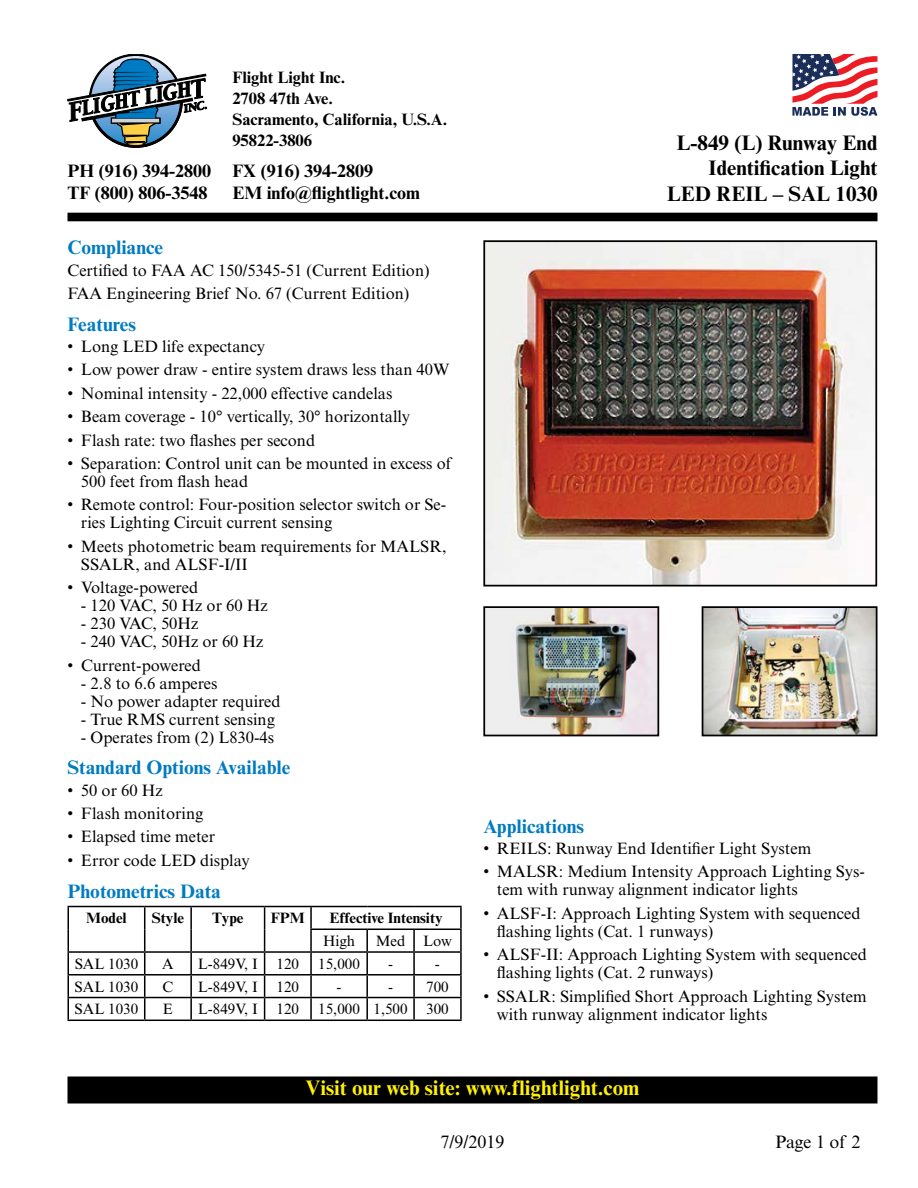
<style>
.page{position:relative;width:918px;height:1188px;background:#fff}
.page>*{position:absolute;margin:0;border:0;box-sizing:border-box;transform-origin:0 0}
.t1{font:700 21px/25.5px "Times New Roman MT Std";color:#000;text-align:right}
.t2{font:700 21px "Times New Roman MT Std";color:#fff200}
.t3{font:700 19.5px "Times New Roman MT Std";color:#007ac2}
.t4{font:700 18px/22.5px "Times New Roman MT Std";color:#000}
.t5{font:18px "Times New Roman MT Std";color:#000}
.t6{font:16.5px/18px "Times New Roman MT Std";color:#000}
.t7{font:700 16.5px/21px "Times New Roman MT Std";color:#000}
.t8{font:15px "Times New Roman MT Std";color:#000}
.t9{font:700 15px "Times New Roman MT Std";color:#000}
</style>
<div class="page">
<div style="left:68px;top:1077px;width:809px;height:26px;background:#000"></div>
<div style="left:68px;top:1076px;width:810px;height:27px;border:2px solid #000"></div>
<svg style="left:68px;top:54px;width:139px;height:94px"></svg>
<div style="left:68px;top:213px;width:810px;height:8px;background:#000"></div>
<hr style="left:68px;top:906px;width:77px;height:1px;background:#000">
<hr style="left:145px;top:906px;width:46px;height:1px;background:#000">
<hr style="left:191px;top:906px;width:74px;height:1px;background:#000">
<hr style="left:190px;top:907px;width:2px;height:22px;background:#000">
<hr style="left:265px;top:906px;width:46px;height:1px;background:#000">
<hr style="left:311px;top:906px;width:56px;height:1px;background:#000">
<hr style="left:310px;top:907px;width:2px;height:22px;background:#000">
<hr style="left:367px;top:906px;width:47px;height:1px;background:#000">
<hr style="left:414px;top:906px;width:48px;height:1px;background:#000">
<hr style="left:460px;top:907px;width:2px;height:22px;background:#000">
<hr style="left:190px;top:929px;width:2px;height:22px;background:#000">
<hr style="left:310px;top:929px;width:57px;height:1px;background:#000">
<hr style="left:310px;top:930px;width:2px;height:21px;background:#000">
<hr style="left:367px;top:929px;width:47px;height:1px;background:#000">
<hr style="left:366px;top:930px;width:2px;height:21px;background:#000">
<hr style="left:414px;top:929px;width:48px;height:1px;background:#000">
<hr style="left:413px;top:930px;width:2px;height:21px;background:#000">
<hr style="left:460px;top:930px;width:2px;height:21px;background:#000">
<hr style="left:68px;top:951px;width:77px;height:2px;background:#000">
<hr style="left:145px;top:951px;width:46px;height:2px;background:#000">
<hr style="left:191px;top:951px;width:74px;height:2px;background:#000">
<hr style="left:190px;top:953px;width:2px;height:21px;background:#000">
<hr style="left:265px;top:951px;width:46px;height:2px;background:#000">
<hr style="left:311px;top:951px;width:56px;height:2px;background:#000">
<hr style="left:310px;top:953px;width:2px;height:21px;background:#000">
<hr style="left:367px;top:951px;width:47px;height:2px;background:#000">
<hr style="left:366px;top:953px;width:2px;height:21px;background:#000">
<hr style="left:414px;top:951px;width:48px;height:2px;background:#000">
<hr style="left:413px;top:953px;width:2px;height:21px;background:#000">
<hr style="left:460px;top:953px;width:2px;height:21px;background:#000">
<hr style="left:68px;top:974px;width:77px;height:2px;background:#000">
<hr style="left:145px;top:974px;width:46px;height:2px;background:#000">
<hr style="left:191px;top:974px;width:74px;height:2px;background:#000">
<hr style="left:190px;top:976px;width:2px;height:21px;background:#000">
<hr style="left:265px;top:974px;width:46px;height:2px;background:#000">
<hr style="left:311px;top:974px;width:56px;height:2px;background:#000">
<hr style="left:310px;top:976px;width:2px;height:21px;background:#000">
<hr style="left:367px;top:974px;width:47px;height:2px;background:#000">
<hr style="left:366px;top:976px;width:2px;height:21px;background:#000">
<hr style="left:414px;top:974px;width:48px;height:2px;background:#000">
<hr style="left:413px;top:976px;width:2px;height:21px;background:#000">
<hr style="left:460px;top:976px;width:2px;height:21px;background:#000">
<hr style="left:68px;top:997px;width:77px;height:1px;background:#000">
<svg style="left:68px;top:907px;width:1px;height:113px"></svg>
<hr style="left:145px;top:997px;width:46px;height:1px;background:#000">
<svg style="left:144px;top:907px;width:1px;height:113px"></svg>
<hr style="left:191px;top:997px;width:74px;height:1px;background:#000">
<hr style="left:190px;top:998px;width:2px;height:22px;background:#000">
<hr style="left:265px;top:997px;width:46px;height:1px;background:#000">
<svg style="left:264px;top:907px;width:1px;height:113px"></svg>
<hr style="left:311px;top:997px;width:56px;height:1px;background:#000">
<hr style="left:310px;top:998px;width:2px;height:22px;background:#000">
<hr style="left:367px;top:997px;width:47px;height:1px;background:#000">
<hr style="left:366px;top:998px;width:2px;height:22px;background:#000">
<hr style="left:414px;top:997px;width:48px;height:1px;background:#000">
<hr style="left:413px;top:998px;width:2px;height:22px;background:#000">
<hr style="left:460px;top:998px;width:2px;height:22px;background:#000">
<hr style="left:68px;top:1020px;width:77px;height:1px;background:#000">
<hr style="left:145px;top:1020px;width:46px;height:1px;background:#000">
<hr style="left:191px;top:1020px;width:74px;height:1px;background:#000">
<hr style="left:265px;top:1020px;width:46px;height:1px;background:#000">
<hr style="left:311px;top:1020px;width:56px;height:1px;background:#000">
<hr style="left:367px;top:1020px;width:47px;height:1px;background:#000">
<hr style="left:414px;top:1020px;width:48px;height:1px;background:#000">
<svg style="left:792px;top:54px;width:85px;height:62px"></svg>
<img style="left:486px;top:243px;width:388px;height:341px">
<div style="left:483px;top:240px;width:394px;height:347px;border:2px solid #000"></div>
<img style="left:483px;top:606px;width:395px;height:130px">
<p class="t4" style="left:67px;top:159px;width:145px">PH (916) 394-2800<br>TF (800) 806-3548</p>
<p class="t7" style="left:232px;top:67px;width:216px">Flight Light Inc.<br>2708 47th Ave.<br>Sacramento, California, U.S.A.<br>95822-3806</p>
<p class="t4" style="left:232px;top:159px;width:189px">FX (916) 394-2809<br>EM info@flightlight.com</p>
<p class="t3" style="left:68px;top:236px;width:97px">Compliance</p>
<p class="t6" style="left:68px;top:258px;width:364px;line-height:23.4px">Certified to FAA AC 150/5345-51 (Current Edition)<br>FAA Engineering Brief No. 67 (Current Edition)</p>
<p class="t3" style="left:68px;top:312px;width:70px">Features</p>
<p class="t6" style="left:68px;top:337px;width:199px">• Long LED life expectancy</p>
<p class="t6" style="left:68px;top:361px;width:383px">• Low power draw - entire system draws less than 40W</p>
<p class="t6" style="left:68px;top:384px;width:327px">• Nominal intensity - 22,000 effective candelas</p>
<p class="t6" style="left:68px;top:408px;width:344px">• Beam coverage - 10° vertically, 30° horizontally</p>
<p class="t6" style="left:68px;top:431px;width:249px">• Flash rate: two flashes per second</p>
<p class="t6" style="left:81px;top:454px;width:372px;text-indent:-13px">• Separation: Control unit can be mounted in excess of<br>500 feet from flash head</p>
<p class="t6" style="left:81px;top:496px;width:367px;text-indent:-13px">• Remote control: Four-position selector switch or Se&shy;ries Lighting Circuit current sensing</p>
<p class="t6" style="left:81px;top:537px;width:367px;text-indent:-13px">• Meets photometric beam requirements for MALSR,<br>SSALR, and ALSF-I/II</p>
<p class="t6" style="left:68px;top:579px;width:132px">• Voltage-powered</p>
<p class="t6" style="left:81px;top:597px;width:188px">- 120 VAC, 50 Hz or 60 Hz</p>
<p class="t6" style="left:81px;top:615px;width:119px">- 230 VAC, 50Hz</p>
<p class="t6" style="left:81px;top:633px;width:184px">- 240 VAC, 50Hz or 60 Hz</p>
<p class="t6" style="left:68px;top:656px;width:135px">• Current-powered</p>
<p class="t6" style="left:81px;top:674px;width:138px">- 2.8 to 6.6 amperes</p>
<p class="t6" style="left:81px;top:692px;width:201px">- No power adapter required</p>
<p class="t6" style="left:81px;top:710px;width:195px">- True RMS current sensing</p>
<p class="t6" style="left:81px;top:728px;width:195px">- Operates from (2) L830-4s</p>
<p class="t3" style="left:68px;top:756px;width:224px">Standard Options Available</p>
<p class="t6" style="left:68px;top:781px;width:97px">• 50 or 60 Hz</p>
<p class="t6" style="left:68px;top:804px;width:137px">• Flash monitoring</p>
<p class="t6" style="left:68px;top:828px;width:149px">• Elapsed time meter</p>
<p class="t6" style="left:68px;top:851px;width:184px">• Error code LED display</p>
<p class="t3" style="left:68px;top:879px;width:155px">Photometrics Data</p>
<p class="t9" style="left:86px;top:909px;width:42px">Model</p>
<p class="t9" style="left:152px;top:909px;width:34px">Style</p>
<p class="t9" style="left:212px;top:909px;width:33px">Type</p>
<p class="t9" style="left:271px;top:909px;width:35px">FPM</p>
<p class="t9" style="left:329px;top:909px;width:115px">Effective Intensity</p>
<p class="t8" style="left:323px;top:932px;width:34px">High</p>
<p class="t8" style="left:376px;top:932px;width:78px">Med Low</p>
<p class="t8" style="left:75px;top:955px;width:65px">SAL 1030</p>
<p class="t8" style="left:162px;top:955px;width:13px">A</p>
<p class="t8" style="left:198px;top:955px;width:103px">L-849V, I 120</p>
<p class="t8" style="left:318px;top:955px;width:43px">15,000</p>
<p class="t8" style="left:388px;top:955px;width:6px">-</p>
<p class="t8" style="left:435px;top:955px;width:6px">-</p>
<p class="t8" style="left:75px;top:978px;width:65px">SAL 1030</p>
<p class="t8" style="left:163px;top:978px;width:12px">C</p>
<p class="t8" style="left:198px;top:978px;width:103px">L-849V, I 120</p>
<p class="t8" style="left:337px;top:978px;width:6px">-</p>
<p class="t8" style="left:388px;top:978px;width:62px">- 700</p>
<p class="t8" style="left:75px;top:1001px;width:65px">SAL 1030</p>
<p class="t8" style="left:163px;top:1001px;width:12px">E</p>
<p class="t8" style="left:198px;top:1001px;width:103px">L-849V, I 120</p>
<p class="t8" style="left:318px;top:1001px;width:132px">15,000 1,500 300</p>
<p class="t1" style="left:667px;top:129px;width:212px">L-849 (L) Runway End<br>Identification Light<br>LED REIL – SAL 1030</p>
<p class="t3" style="left:483px;top:814px;width:102px">Applications</p>
<p class="t6" style="left:483px;top:839px;width:329px">• REILS: Runway End Identifier Light System</p>
<p class="t6" style="left:497px;top:863px;width:370px;text-indent:-13px">• MALSR: Medium Intensity Approach Lighting Sys&shy;tem with runway alignment indicator lights</p>
<p class="t6" style="left:497px;top:904px;width:365px;text-indent:-13px">• ALSF-I: Approach Lighting System with sequenced flashing lights (Cat. 1 runways)</p>
<p class="t6" style="left:497px;top:946px;width:372px;text-indent:-13px">• ALSF-II: Approach Lighting System with sequenced flashing lights (Cat. 2 runways)</p>
<p class="t6" style="left:497px;top:987px;width:371px;text-indent:-13px">• SSALR: Simplified Short Approach Lighting System with runway alignment indicator lights</p>
<p class="t2" style="left:306px;top:1075px;width:335px">Visit our web site: www.flightlight.com</p>
<p class="t5" style="left:440px;top:1131px;width:66px">7/9/2019</p>
<p class="t5" style="left:775px;top:1131px;width:87px">Page 1 of 2</p>
</div>
